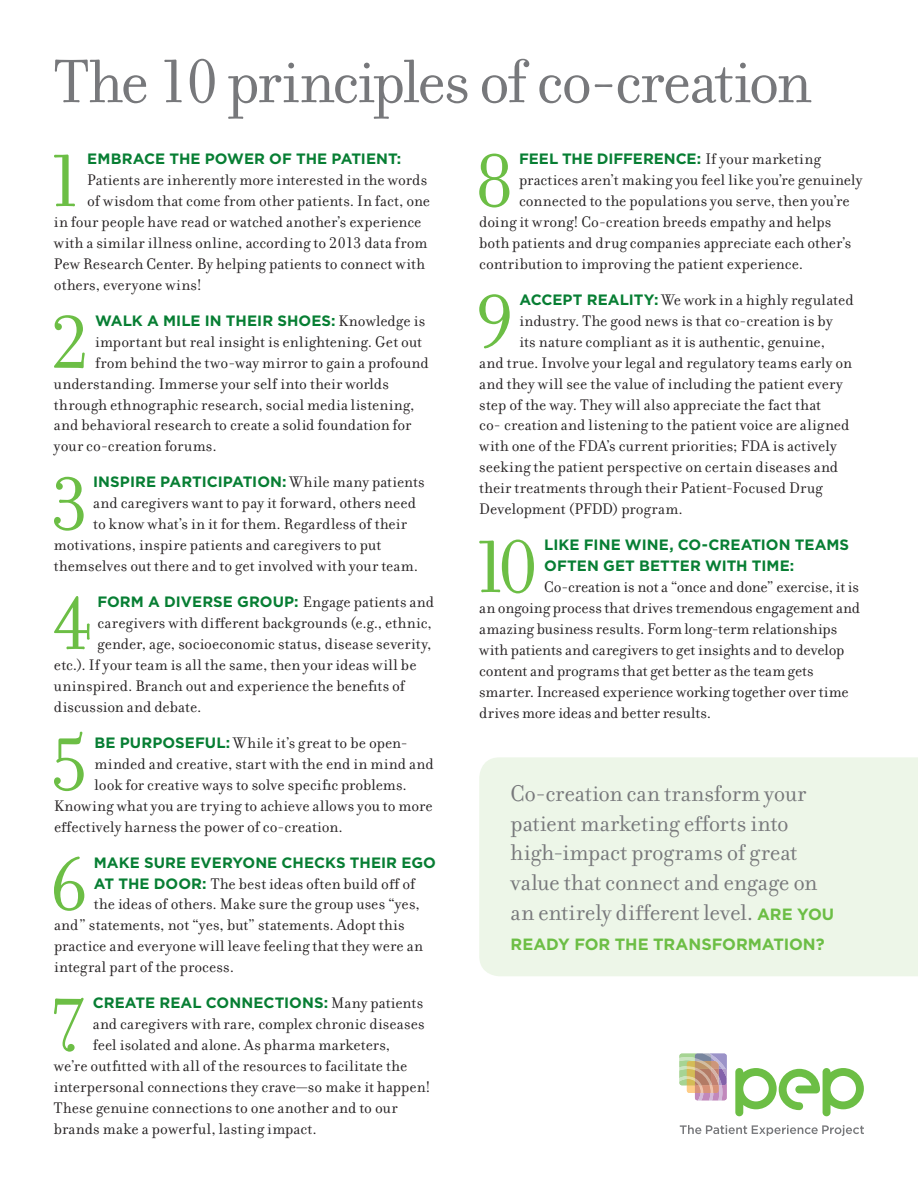
<style>
.page{position:relative;width:918px;height:1188px;background:#fff}
.page>*{position:absolute;margin:0;border:0;box-sizing:border-box;transform-origin:0 0}
.t1{font:79.95px "Filosofia Regular Lining";color:#6cbe45}
.t2{font:66px "Filosofia";letter-spacing:-.035em;color:#77787b}
.t3{font:24.45px/29.8px "Filosofia";letter-spacing:-.005em;color:#77787b}
.t4{font:16.5px/20.9px "Filosofia";letter-spacing:.005em;color:#231f20}
.t5{font:700 16.35px "Gotham";letter-spacing:-.005em;color:#6cbe45}
.t6{font:700 15px/21px "Gotham";letter-spacing:.005em;color:#077e33}
.s1{font-family:"Filosofia Fractions"}
.s2{font-family:"Filosofia";font-weight:400;font-size:16.5px;color:#231f20}
.s3{font-family:"Gotham";font-weight:700;font-size:15px;color:#077e33}
.s4{font-family:"Gotham";font-weight:700;font-size:16.35px;color:#6cbe45}
</style>
<div class="page">
<div style="left:479px;top:757px;width:439px;height:219px;background:#edf6e8"></div>
<svg style="left:735px;top:1068px;width:129px;height:48px"></svg>
<svg style="left:680px;top:1125px;width:184px;height:11px"></svg>
<svg style="left:679px;top:1054px;width:48px;height:46px"></svg>
<h2 class="t2" style="left:54px;top:45px;width:759px">The <span class="s1">10</span> principles of co-creation</h2>
<h1 class="t1" style="left:51px;top:137px;width:31px">1</h1>
<p class="t6" style="left:87px;top:148px;width:315px">EMBRACE THE POWER OF THE PATIENT:</p>
<p class="t4" style="left:87px;top:170px;width:341px">Patients are inherently more interested in the words</p>
<p class="t4" style="left:87px;top:191px;width:344px">of wisdom that come from other patients. In fact, one</p>
<p class="t4" style="left:54px;top:212px;width:369px">in four people have read or watched another’s experience</p>
<p class="t4" style="left:54px;top:233px;width:375px">with a similar illness online, according to <span class="s1">2013</span> data from</p>
<p class="t4" style="left:54px;top:254px;width:372px">Pew Research Center. By helping patients to connect with</p>
<p class="t4" style="left:54px;top:274px;width:149px">others, everyone wins!</p>
<h1 class="t1" style="left:51px;top:299px;width:40px">2</h1>
<p class="t6" style="left:95px;top:310px;width:332px">WALK A MILE IN THEIR SHOES: <span class="s2">Knowledge is</span></p>
<p class="t4" style="left:95px;top:331px;width:329px">important but real insight is enlightening. Get out</p>
<p class="t4" style="left:95px;top:352px;width:335px">from behind the two-way mirror to gain a profound</p>
<p class="t4" style="left:54px;top:373px;width:336px">understanding. Immerse your self into their worlds</p>
<p class="t4" style="left:54px;top:394px;width:362px">through ethnographic research, social media listening,</p>
<p class="t4" style="left:54px;top:415px;width:359px">and behavioral research to create a solid foundation for</p>
<p class="t4" style="left:54px;top:436px;width:164px">your co-creation forums.</p>
<h1 class="t1" style="left:51px;top:460px;width:40px">3</h1>
<p class="t6" style="left:93px;top:472px;width:333px">INSPIRE PARTICIPATION: <span class="s2">While many patients</span></p>
<p class="t4" style="left:93px;top:493px;width:324px">and caregivers want to pay it forward, others need</p>
<p class="t4" style="left:93px;top:514px;width:315px">to know what’s in it for them. Regardless of their</p>
<p class="t4" style="left:54px;top:535px;width:329px">motivations, inspire patients and caregivers to put</p>
<p class="t4" style="left:54px;top:556px;width:366px">themselves out there and to get involved with your team.</p>
<h1 class="t1" style="left:52px;top:580px;width:43px">4</h1>
<p class="t6" style="left:98px;top:591px;width:338px">FORM A DIVERSE GROUP: <span class="s2">Engage patients and</span></p>
<p class="t4" style="left:98px;top:613px;width:336px">caregivers with different backgrounds (e.g., ethnic,</p>
<p class="t4" style="left:98px;top:634px;width:336px">gender, age, socioeconomic status, disease severity,</p>
<p class="t4" style="left:54px;top:655px;width:364px">etc.). If your team is all the same, then your ideas will be</p>
<p class="t4" style="left:54px;top:676px;width:353px">uninspired. Branch out and experience the benefits of</p>
<p class="t4" style="left:54px;top:696px;width:149px">discussion and debate.</p>
<h1 class="t1" style="left:50px;top:721px;width:40px">5</h1>
<p class="t4" style="left:95px;top:733px;width:315px"><span class="s3">BE PURPOSEFUL:</span> While it’s great to be open-</p>
<p class="t4" style="left:95px;top:753px;width:341px">minded and creative, start with the end in mind and</p>
<p class="t4" style="left:95px;top:774px;width:314px">look for creative ways to solve specific problems.</p>
<p class="t4" style="left:54px;top:795px;width:380px">Knowing what you are trying to achieve allows you to more</p>
<p class="t4" style="left:54px;top:816px;width:290px">effectively harness the power of co-creation.</p>
<h1 class="t1" style="left:50px;top:840px;width:40px">6</h1>
<p class="t6" style="left:94px;top:852px;width:344px">MAKE SURE EVERYONE CHECKS THEIR EGO</p>
<p class="t4" style="left:94px;top:873px;width:323px"><span class="s3">AT THE DOOR:</span> The best ideas often build off of</p>
<p class="t4" style="left:94px;top:894px;width:327px">the ideas of others. Make sure the group uses “yes,</p>
<p class="t4" style="left:54px;top:915px;width:352px">and” statements, not “yes, but” statements. Adopt this</p>
<p class="t4" style="left:54px;top:936px;width:370px">practice and everyone will leave feeling that they were an</p>
<p class="t4" style="left:54px;top:957px;width:182px">integral part of the process.</p>
<h1 class="t1" style="left:52px;top:981px;width:35px">7</h1>
<p class="t6" style="left:93px;top:992px;width:332px">CREATE REAL CONNECTIONS: <span class="s2">Many patients</span></p>
<p class="t4" style="left:93px;top:1014px;width:333px">and caregivers with rare, complex chronic diseases</p>
<p class="t4" style="left:93px;top:1035px;width:299px">feel isolated and alone. As pharma marketers,</p>
<p class="t4" style="left:54px;top:1056px;width:355px">we’re outfitted with all of the resources to facilitate the</p>
<p class="t4" style="left:54px;top:1077px;width:378px">interpersonal connections they crave—so make it happen!</p>
<p class="t4" style="left:54px;top:1098px;width:345px">These genuine connections to one another and to our</p>
<p class="t4" style="left:54px;top:1118px;width:264px">brands make a powerful, lasting impact.</p>
<h1 class="t1" style="left:474px;top:137px;width:41px">8</h1>
<p class="t6" style="left:519px;top:148px;width:303px">FEEL THE DIFFERENCE: <span class="s2">If your marketing</span></p>
<p class="t4" style="left:519px;top:170px;width:345px">practices aren’t making you feel like you’re genuinely</p>
<p class="t4" style="left:519px;top:191px;width:332px">connected to the populations you serve, then you’re</p>
<p class="t4" style="left:479px;top:212px;width:354px">doing it wrong! Co-creation breeds empathy and helps</p>
<p class="t4" style="left:479px;top:233px;width:374px">both patients and drug companies appreciate each other’s</p>
<p class="t4" style="left:479px;top:254px;width:325px">contribution to improving the patient experience.</p>
<h1 class="t1" style="left:475px;top:278px;width:40px">9</h1>
<p class="t4" style="left:519px;top:290px;width:336px"><span class="s3">ACCEPT REALITY:</span> We work in a highly regulated</p>
<p class="t4" style="left:519px;top:311px;width:315px">industry. The good news is that co-creation is by</p>
<p class="t4" style="left:519px;top:331px;width:307px">its nature compliant as it is authentic, genuine,</p>
<p class="t4" style="left:479px;top:352px;width:374px">and true. Involve your legal and regulatory teams early on</p>
<p class="t4" style="left:479px;top:373px;width:365px">and they will see the value of including the patient every</p>
<p class="t4" style="left:479px;top:394px;width:343px">step of the way. They will also appreciate the fact that</p>
<p class="t4" style="left:479px;top:415px;width:372px">co- creation and listening to the patient voice are aligned</p>
<p class="t4" style="left:479px;top:436px;width:359px">with one of the FDA’s current priorities; FDA is actively</p>
<p class="t4" style="left:479px;top:457px;width:360px">seeking the patient perspective on certain diseases and</p>
<p class="t4" style="left:479px;top:478px;width:345px">their treatments through their Patient-Focused Drug</p>
<p class="t4" style="left:479px;top:499px;width:205px">Development (PFDD) program.</p>
<h1 class="t1" style="left:476px;top:523px;width:64px">10</h1>
<p class="t6" style="left:544px;top:534px;width:306px">LIKE FINE WINE, CO-CREATION TEAMS<br>OFTEN GET BETTER WITH TIME:</p>
<p class="t4" style="left:479px;top:577px;width:383px;text-indent:65px">Co-creation is not a “once and done” exercise, it is an ongoing process that drives tremendous engagement and amazing business results. Form long-term relationships with patients and caregivers to get insights and to develop content and programs that get better as the team gets smarter. Increased experience working together over time drives more ideas and better results.</p>
<h3 class="t3" style="left:511px;top:778px;width:325px">Co-creation can transform your patient marketing efforts into high-impact programs of great value that connect and engage on an entirely different level. <span class="s4">ARE YOU</span></h3>
<p class="t5" style="left:511px;top:933px;width:315px">READY FOR THE TRANSFORMATION?</p>
</div>
